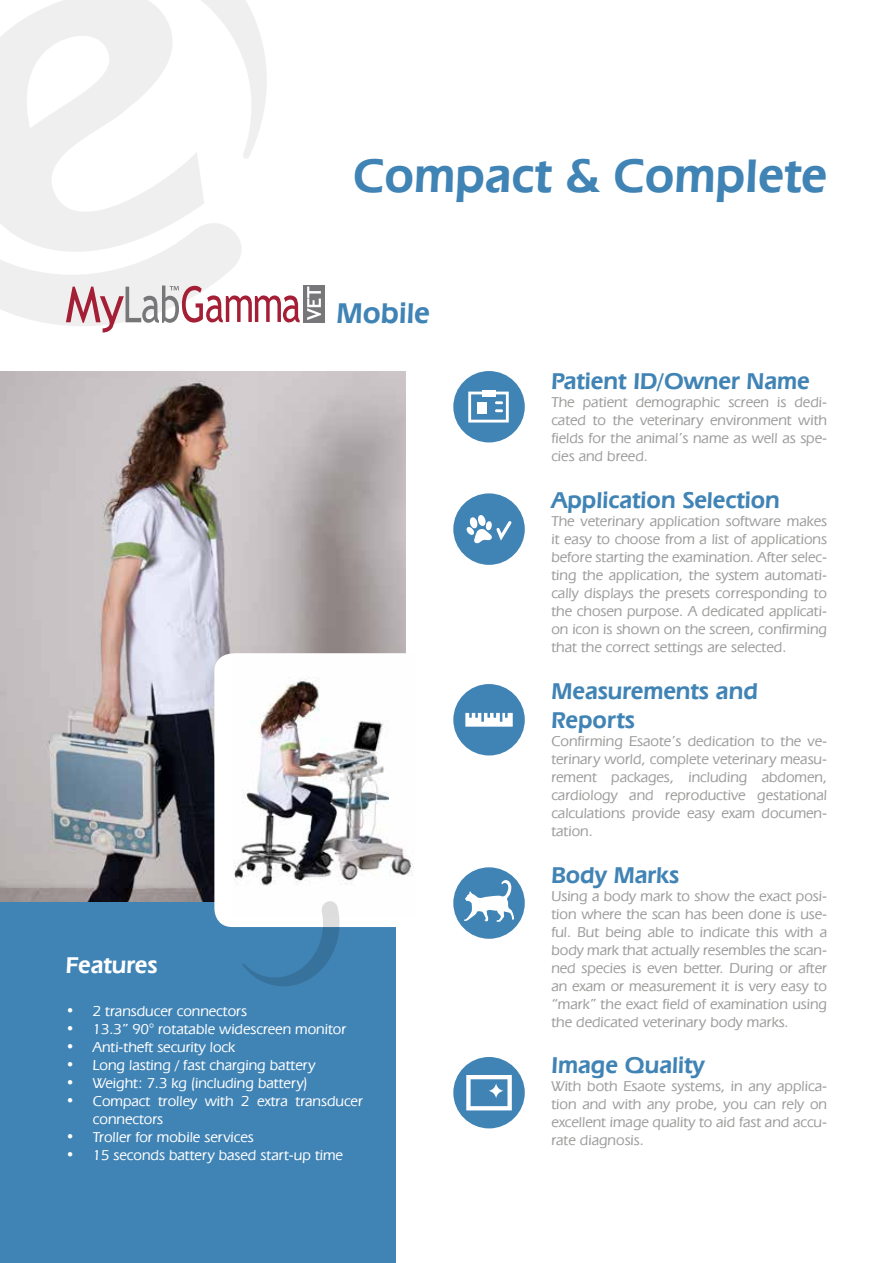
<style>
.page{position:relative;width:893px;height:1263px;background:#fff}
.page>*{position:absolute;margin:0;border:0;box-sizing:border-box;transform-origin:0 0}
.t1{font:600 49.5px "Eras IT Cby BT";color:#4083b5}
.t2{font:600 30px "Eras IT Cby BT";color:#4083b5}
.t3{font:600 24px/28.8px "Eras IT Cby BT";color:#4083b5}
.t4{font:600 24px "Eras IT Cby BT";color:#fff}
.t5{font:500 15px/18px "Eras IT Cby BT";color:#9d9d9c;text-align:justify}
.t6{font:500 15px/18px "Eras IT Cby BT";color:#fff}
</style>
<div class="page">
<div style="left:0;top:901px;width:395px;height:362px;background:#4083b5"></div>
<img style="left:0;top:371px;width:405px;height:530px">
<div style="left:214px;top:653px;width:213px;height:274px;background:#fff;border-radius:18px"></div>
<img style="left:233px;top:653px;width:181px;height:233px">
<svg style="left:0;top:0;width:267px;height:333px"></svg>
<svg style="left:66px;top:285px;width:234px;height:47px"></svg>
<div style="left:303px;top:285px;width:21px;height:38px;background:#77777a"></div>
<svg style="left:307px;top:286px;width:14px;height:34px"></svg>
<div style="left:453px;top:371px;width:72px;height:71px;background:#4083b5;border-radius:50%"></div>
<svg style="left:468px;top:392px;width:41px;height:30px"></svg>
<div style="left:477px;top:402px;width:10px;height:11px;background:#fff"></div>
<div style="left:482px;top:390px;width:13px;height:6px;background:#fff"></div>
<div style="left:453px;top:493px;width:72px;height:72px;background:#4083b5;border-radius:50%"></div>
<svg style="left:242px;top:901px;width:98px;height:85px"></svg>
<div style="left:453px;top:1057px;width:72px;height:71px;background:#4083b5;border-radius:50%"></div>
<svg style="left:466px;top:1075px;width:46px;height:35px"></svg>
<svg style="left:489px;top:1083px;width:15px;height:15px"></svg>
<div style="left:453px;top:684px;width:72px;height:71px;background:#4083b5;border-radius:50%"></div>
<svg style="left:465px;top:713px;width:48px;height:14px"></svg>
<svg style="left:467px;top:515px;width:45px;height:29px"></svg>
<div style="left:453px;top:867px;width:72px;height:72px;background:#4083b5;border-radius:50%"></div>
<svg style="left:464px;top:880px;width:50px;height:42px"></svg>
<h1 class="t1" style="left:353px;top:145px;width:476px">Compact &amp; Complete</h1>
<h2 class="t2" style="left:337px;top:294px;width:95px">Mobile</h2>
<h3 class="t4" style="left:66px;top:950px;width:93px">Features</h3>
<p class="t6" style="left:66px;top:1001px;width:183px">• 2 transducer connectors</p>
<p class="t6" style="left:66px;top:1019px;width:282px">• 13.3” 90° rotatable widescreen monitor</p>
<p class="t6" style="left:66px;top:1037px;width:171px">• Anti-theft security lock</p>
<p class="t6" style="left:66px;top:1055px;width:251px">• Long lasting / fast charging battery</p>
<p class="t6" style="left:66px;top:1073px;width:243px">• Weight: 7.3 kg (including battery)</p>
<p class="t6" style="left:93px;top:1091px;width:271px;text-indent:-27px">• Compact trolley with 2 extra transducer connectors</p>
<p class="t6" style="left:66px;top:1127px;width:189px">• Troller for mobile services</p>
<p class="t6" style="left:66px;top:1145px;width:279px">• 15 seconds battery based start-up time</p>
<h3 class="t3" style="left:551px;top:366px;width:260px">Patient ID/Owner Name</h3>
<p class="t5" style="left:551px;top:393px;width:277px">The patient demographic screen is dedi&shy;cated to the veterinary environment with fields for the animal’s name as well as spe&shy;cies and breed.</p>
<h3 class="t3" style="left:551px;top:485px;width:230px">Application Selection</h3>
<p class="t5" style="left:551px;top:512px;width:277px">The veterinary application software makes it easy to choose from a list of applications before starting the examination. After selec&shy;ting the application, the system automati&shy;cally displays the presets corresponding to the chosen purpose. A dedicated applicati&shy;on icon is shown on the screen, confirming that the correct settings are selected.</p>
<h3 class="t3" style="left:551px;top:676px;width:208px">Measurements and<br>Reports</h3>
<p class="t5" style="left:551px;top:731px;width:277px">Confirming Esaote’s dedication to the ve&shy;terinary world, complete veterinary measu&shy;rement packages, including abdomen, cardiology and reproductive gestational calculations provide easy exam documen&shy;tation.</p>
<h3 class="t3" style="left:551px;top:860px;width:129px">Body Marks</h3>
<p class="t5" style="left:551px;top:886px;width:277px">Using a body mark to show the exact posi&shy;tion where the scan has been done is use&shy;ful. But being able to indicate this with a body mark that actually resembles the scan&shy;ned species is even better. During or after an exam or measurement it is very easy to “mark” the exact field of examination using the dedicated veterinary body marks.</p>
<h3 class="t3" style="left:551px;top:1050px;width:155px">Image Quality</h3>
<p class="t5" style="left:551px;top:1077px;width:277px">With both Esaote systems, in any applica&shy;tion and with any probe, you can rely on excellent image quality to aid fast and accu&shy;rate diagnosis.</p>
</div>
